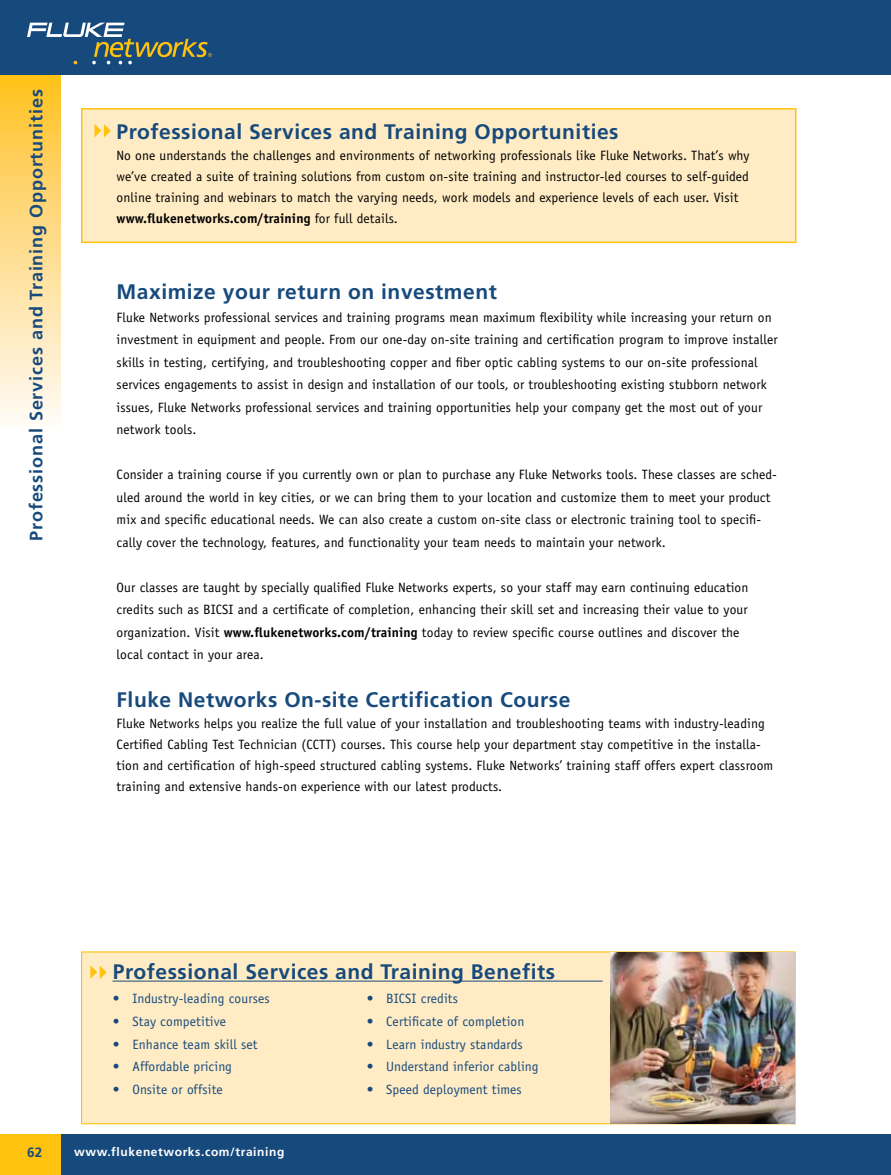
<style>
.page{position:relative;width:891px;height:1175px;background:#fff}
.page>*{position:absolute;margin:0;border:0;box-sizing:border-box;transform-origin:0 0}
.t1{font:700 21px "Frutiger";letter-spacing:.025em;color:#174a7c}
.t2{font:700 18px "Frutiger";letter-spacing:.05em;color:#174a7c}
.t3{font:13.5px/22.5px "Officina Sans";letter-spacing:.01em;color:#000}
.t4{font:13.5px "Officina Sans";letter-spacing:.01em;color:#174a7c}
.t5{font:700 13.5px "Frutiger";color:#174a7c}
.t6{font:700 12px "Frutiger";letter-spacing:.05em;color:#fff}
.s1{font-weight:700}
</style>
<div class="page">
<svg style="left:0;top:74px;width:61px;height:347px;background:#fedc8c"></svg>
<div style="left:0;top:1134px;width:891px;height:40px;background:#174a7c"></div>
<div style="left:0;top:1134px;width:61px;height:40px;background:#ffc20e"></div>
<div style="left:0;top:0;width:891px;height:74px;background:#174a7c"></div>
<svg style="left:27px;top:23px;width:185px;height:41px"></svg>
<div style="left:81px;top:951px;width:715px;height:173px;background:#ffecc5;border:1px solid #ffc20e"></div>
<div style="left:81px;top:108px;width:715px;height:135px;background:#ffecc5;border:2px solid #ffc20e"></div>
<hr style="left:112px;top:980px;width:491px;height:1px;background:#174a7c">
<img style="left:611px;top:952px;width:184px;height:171px">
<svg style="left:90px;top:965px;width:17px;height:14px"></svg>
<svg style="left:94px;top:124px;width:17px;height:14px"></svg>
<h2 class="t2" style="left:26px;top:541px;width:453px;rotate:-90deg">Professional Services and Training Opportunities</h2>
<h1 class="t1" style="left:117px;top:120px;width:503px">Professional Services and Training Opportunities</h1>
<p class="t3" style="left:117px;top:145px;width:634px;line-height:21px">No one understands the challenges and environments of networking professionals like Fluke Networks. That’s why we’ve created a suite of training solutions from custom on-site training and instructor-led courses to self-guided online training and webinars to match the varying needs, work models and experience levels of each user. Visit <span class="s1">www.flukenetworks.com/training</span> for full details.</p>
<h1 class="t1" style="left:117px;top:279px;width:382px">Maximize your return on investment</h1>
<p class="t3" style="left:117px;top:306px;width:663px">Fluke Networks professional services and training programs mean maximum flexibility while increasing your return on investment in equipment and people. From our one-day on-site training and certification program to improve installer skills in testing, certifying, and troubleshooting copper and fiber optic cabling systems to our on-site professional services engagements to assist in design and installation of our tools, or troubleshooting existing stubborn network issues, Fluke Networks professional services and training opportunities help your company get the most out of your network tools.</p>
<p class="t3" style="left:117px;top:463px;width:662px">Consider a training course if you currently own or plan to purchase any Fluke Networks tools. These classes are sched&shy;uled around the world in key cities, or we can bring them to your location and customize them to meet your product mix and specific educational needs. We can also create a custom on-site class or electronic training tool to specifi&shy;cally cover the technology, features, and functionality your team needs to maintain your network.</p>
<p class="t3" style="left:117px;top:576px;width:633px">Our classes are taught by specially qualified Fluke Networks experts, so your staff may earn continuing education credits such as BICSI and a certificate of completion, enhancing their skill set and increasing their value to your organization. Visit <span class="s1">www.flukenetworks.com/training</span> today to review specific course outlines and discover the local contact in your area.</p>
<h1 class="t1" style="left:117px;top:687px;width:455px">Fluke Networks On-site Certification Course</h1>
<p class="t3" style="left:117px;top:713px;width:658px;line-height:21px">Fluke Networks helps you realize the full value of your installation and troubleshooting teams with industry-leading Certified Cabling Test Technician (CCTT) courses. This course help your department stay competitive in the installa&shy;tion and certification of high-speed structured cabling systems. Fluke Networks’ training staff offers expert classroom training and extensive hands-on experience with our latest products.</p>
<h1 class="t1" style="left:113px;top:959px;width:444px">Professional Services and Training Benefits</h1>
<p class="t4" style="left:113px;top:990px;width:158px">• Industry-leading courses</p>
<p class="t4" style="left:113px;top:1013px;width:115px">• Stay competitive</p>
<p class="t4" style="left:113px;top:1036px;width:146px">• Enhance team skill set</p>
<p class="t4" style="left:113px;top:1059px;width:121px">• Affordable pricing</p>
<p class="t4" style="left:113px;top:1081px;width:111px">• Onsite or offsite</p>
<p class="t4" style="left:367px;top:990px;width:93px">• BICSI credits</p>
<p class="t4" style="left:367px;top:1013px;width:159px">• Certificate of completion</p>
<p class="t4" style="left:367px;top:1036px;width:158px">• Learn industry standards</p>
<p class="t4" style="left:367px;top:1059px;width:173px">• Understand inferior cabling</p>
<p class="t4" style="left:367px;top:1081px;width:157px">• Speed deployment times</p>
<p class="t5" style="left:27px;top:1144px;width:17px">62</p>
<p class="t6" style="left:74px;top:1144px;width:212px">www.flukenetworks.com/training</p>
</div>
